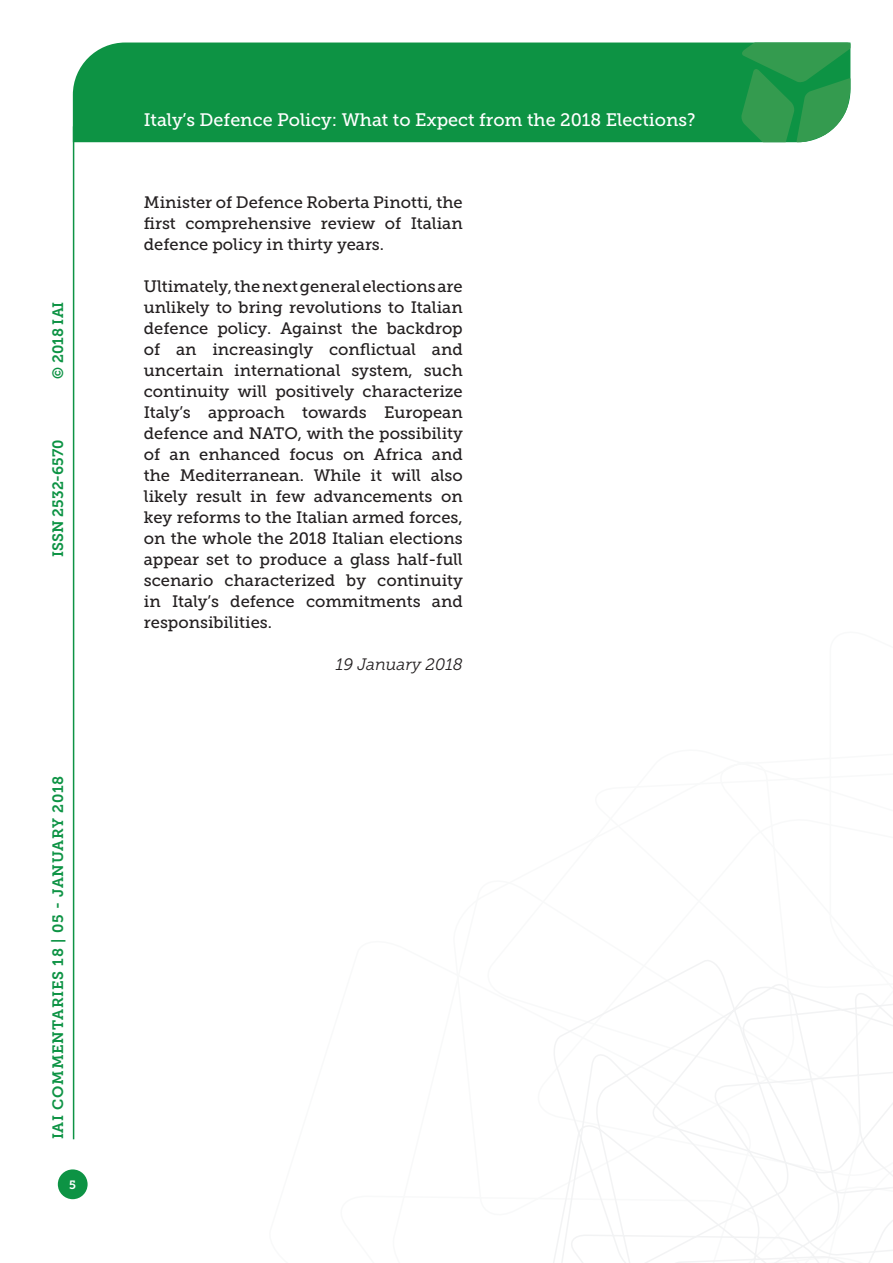
<style>
.page{position:relative;width:893px;height:1263px;background:#fff}
.page>*{position:absolute;margin:0;border:0;box-sizing:border-box;transform-origin:0 0}
.t1{font:18px "Museo Slab 500";color:#fff}
.t2{font:16.5px/21px "Museo Slab 500";color:#231f20;text-align:justify}
.t3{font:italic 16.5px "Museo Slab 300";color:#231f20}
.t4{font:15px "Museo Slab 700";letter-spacing:.045em;color:#0d9344}
.t5{font:15px "Museo Slab 700";color:#0d9344}
.t6{font:12px "Museo Slab 700";color:#fff}
</style>
<div class="page">
<svg style="left:553px;top:960px;width:340px;height:303px"></svg>
<div style="left:73px;top:43px;width:668px;height:99px;background:#0d9344"></div>
<svg style="left:741px;top:43px;width:109px;height:99px;background:#339d54"></svg>
<div style="left:58px;top:1169px;width:30px;height:30px;background:#0d9344;border-radius:50%"></div>
<hr style="left:73px;top:126px;width:1px;height:1013px;background:#0d9344">
<p class="t4" style="left:50px;top:379px;width:79px;rotate:-90deg">© 2018 IAI</p>
<p class="t5" style="left:50px;top:557px;width:119px;rotate:-90deg">ISSN 2532-6570</p>
<p class="t4" style="left:50px;top:1139px;width:365px;rotate:-90deg">IAI COMMENTARIES 18 | 05 - JANUARY 2018</p>
<p class="t6" style="left:69px;top:1178px;width:8px">5</p>
<p class="t1" style="left:144px;top:110px;width:553px">Italy’s Defence Policy: What to Expect from the 2018 Elections?</p>
<p class="t2" style="left:144px;top:192px;width:320px">Minister of Defence Roberta Pinotti, the first comprehensive review of Italian defence policy in thirty years.</p>
<p class="t2" style="left:144px;top:276px;width:320px">Ultimately, the next general elections are unlikely to bring revolutions to Italian defence policy. Against the backdrop of an increasingly conflictual and uncertain international system, such continuity will positively characterize Italy’s approach towards European defence and NATO, with the possibility of an enhanced focus on Africa and the Mediterranean. While it will also likely result in few advancements on key reforms to the Italian armed forces, on the whole the 2018 Italian elections appear set to produce a glass half-full scenario characterized by continuity in Italy’s defence commitments and responsibilities.</p>
<p class="t3" style="left:336px;top:655px;width:128px">19 January 2018</p>
</div>
